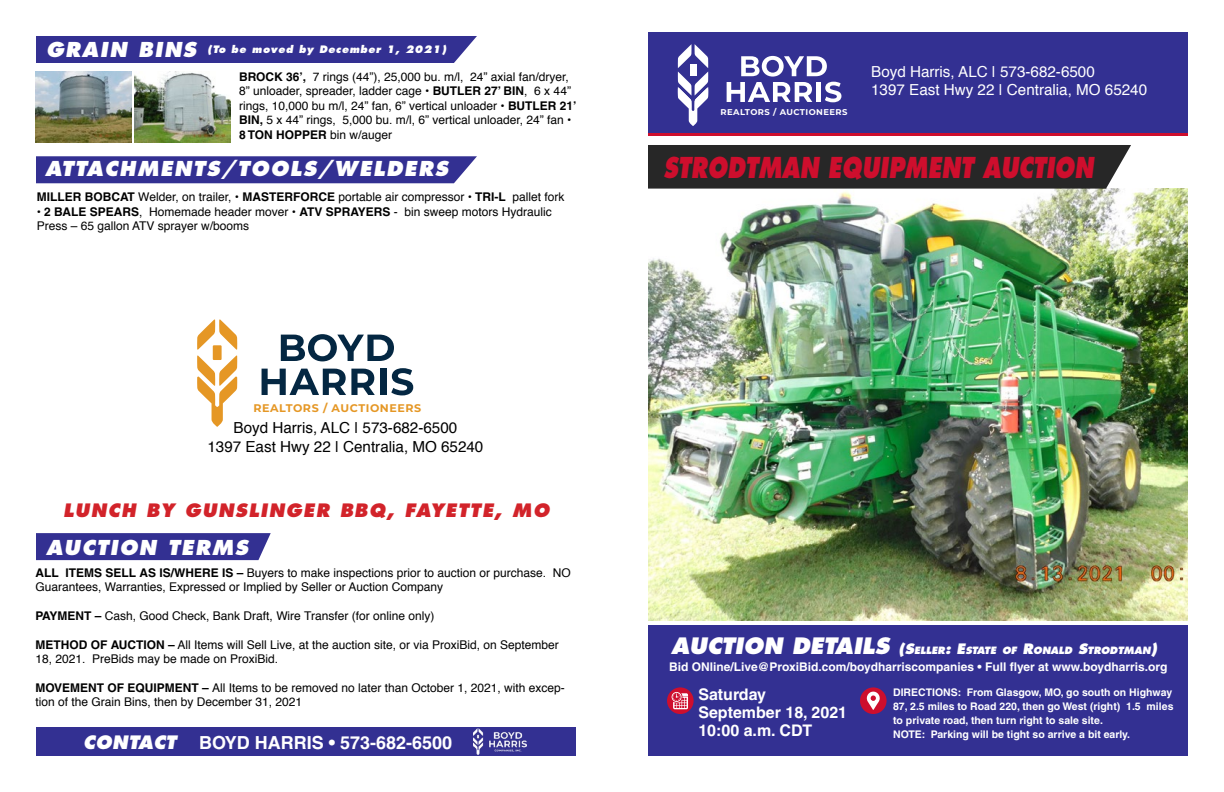
<style>
.page{position:relative;width:1224px;height:792px;background:#fff}
.page>*{position:absolute;margin:0;border:0;box-sizing:border-box;transform-origin:0 0}
.t1{font:italic 800 28px "Futura";color:#ce0e2d;scale:.78 1}
.t2{font:italic 800 20px "Futura";letter-spacing:.075em;color:#fff}
.t3{font:italic 800 18px "Futura";letter-spacing:.075em;color:#d2232a}
.t4{font:700 18px "Helvetica";color:#fff}
.t5{font:italic 800 18px "Futura";letter-spacing:.025em;color:#fff}
.t6{font:700 16px/18px "Helvetica";color:#fff}
.t7{font:15.2px/18.2px "Helvetica";color:#fff}
.t8{font:15.2px/18.2px "Helvetica";color:#000;text-align:center}
.t9{font:12px/14.4px "Helvetica";color:#000}
.t10{font:700 12px "Helvetica";color:#fff}
.t11{font:700 11.1px "Montserrat";letter-spacing:.05em;color:#e59725}
.t12{font:700 10.5px/14px "Helvetica";color:#fff}
.t13{font:italic 800 10px "Futura";letter-spacing:.075em;color:#fff}
.t14{font:italic 800 9.8px "Futura";color:#fff}
.t15{font:700 8.4px "Montserrat";letter-spacing:.05em;color:#fff}
.s1{font-size:20px}
.s2{font-weight:700}
.s3{font-size:22px}
.s4{font-size:14px}
</style>
<div class="page">
<img style="left:648px;top:189px;width:540px;height:432px">
<div style="left:648px;top:626px;width:540px;height:130px;background:#333092"></div>
<svg style="left:667px;top:687px;width:27px;height:27px"></svg>
<svg style="left:672px;top:692px;width:16px;height:17px"></svg>
<div style="left:860px;top:687px;width:27px;height:27px;background:#ce0e2d;border-radius:50%"></div>
<svg style="left:867px;top:691px;width:13px;height:19px"></svg>
<div style="left:648px;top:33px;width:540px;height:100px;background:#333092"></div>
<hr style="left:648px;top:133px;width:540px;height:3px;background:#ce0e2d">
<div style="left:36px;top:36px;width:441px;height:27px;background:#333092"></div>
<div style="left:36px;top:533px;width:235px;height:27px;background:#333092"></div>
<div style="left:36px;top:727px;width:540px;height:29px;background:#333092"></div>
<img style="left:473px;top:728px;width:53px;height:27px">
<div style="left:648px;top:145px;width:483px;height:44px;background:#272727"></div>
<div style="left:36px;top:156px;width:441px;height:27px;background:#333092"></div>
<svg style="left:727px;top:56px;width:114px;height:46px"></svg>
<svg style="left:678px;top:44px;width:30px;height:82px"></svg>
<div style="left:690px;top:64px;width:6px;height:12px;background:#fff"></div>
<img style="left:35px;top:71px;width:96px;height:72px">
<img style="left:134px;top:71px;width:96px;height:72px">
<svg style="left:281px;top:334px;width:113px;height:27px"></svg>
<svg style="left:262px;top:369px;width:113px;height:26px"></svg>
<div style="left:380px;top:369px;width:6px;height:26px;background:#042742"></div>
<svg style="left:391px;top:368px;width:22px;height:27px"></svg>
<svg style="left:197px;top:319px;width:40px;height:108px"></svg>
<div style="left:213px;top:345px;width:9px;height:15px;background:#e59725"></div>
<p class="t13" style="left:46px;top:44px;width:402px"><span class="s1">GRAIN BINS</span> (To be moved by December 1, 2021)</p>
<p class="t9" style="left:239px;top:70px;width:339px"><span class="s2">BROCK 36’,</span> 7 rings (44”), 25,000 bu. m/l, 24” axial fan/dryer, 8” unloader, spreader, ladder cage • <span class="s2">BUTLER 27’ BIN</span>, 6 x 44” rings, 10,000 bu m/l, 24” fan, 6” vertical unloader • <span class="s2">BUTLER 21’ BIN,</span> 5 x 44” rings, 5,000 bu. m/l, 6” vertical unloader, 24” fan • <span class="s2">8 TON HOPPER</span> bin w/auger</p>
<h2 class="t2" style="left:45px;top:156px;width:405px">ATTACHMENTS/TOOLS/WELDERS</h2>
<p class="t9" style="left:37px;top:190px;width:529px"><span class="s2">MILLER BOBCAT</span> Welder, on trailer, • <span class="s2">MASTERFORCE</span> portable air compressor • <span class="s2">TRI-L</span> pallet fork</p>
<p class="t9" style="left:37px;top:205px;width:517px">• <span class="s2">2 BALE SPEARS</span>, Homemade header mover • <span class="s2">ATV SPRAYERS</span> - bin sweep motors Hydraulic<br>Press – 65 gallon ATV sprayer w/booms</p>
<p class="t11" style="left:253px;top:400px;width:169px">REALTORS / AUCTIONEERS</p>
<p class="t8" style="left:207px;top:419px;width:277px">Boyd Harris, ALC | 573-682-6500<br>1397 East Hwy 22 | Centralia, MO 65240</p>
<h3 class="t3" style="left:63px;top:499px;width:488px">LUNCH BY GUNSLINGER BBQ, FAYETTE, MO</h3>
<h2 class="t2" style="left:46px;top:535px;width:204px">AUCTION TERMS</h2>
<p class="t9" style="left:35px;top:565px;width:537px"><span class="s2">ALL ITEMS SELL AS IS/WHERE IS –</span> Buyers to make inspections prior to auction or purchase. NO<br>Guarantees, Warranties, Expressed or Implied by Seller or Auction Company</p>
<p class="t9" style="left:35px;top:609px;width:400px"><span class="s2">PAYMENT –</span> Cash, Good Check, Bank Draft, Wire Transfer (for online only)</p>
<p class="t9" style="left:35px;top:637px;width:525px"><span class="s2">METHOD OF AUCTION –</span> All Items will Sell Live, at the auction site, or via ProxiBid, on September<br>18, 2021. PreBids may be made on ProxiBid.</p>
<p class="t9" style="left:35px;top:681px;width:531px"><span class="s2">MOVEMENT OF EQUIPMENT –</span> All Items to be removed no later than October 1, 2021, with excep&shy;tion of the Grain Bins, then by December 31, 2021</p>
<h3 class="t5" style="left:83px;top:731px;width:95px">CONTACT</h3>
<h3 class="t4" style="left:199px;top:731px;width:255px">BOYD HARRIS • 573-682-6500</h3>
<p class="t15" style="left:721px;top:106px;width:129px">REALTORS / AUCTIONEERS</p>
<p class="t7" style="left:871px;top:63px;width:277px">Boyd Harris, ALC | 573-682-6500<br>1397 East Hwy 22 | Centralia, MO 65240</p>
<h1 class="t1" style="left:663px;top:150px;width:553px">STRODTMAN EQUIPMENT AUCTION</h1>
<p class="t14" style="left:671px;top:644px;width:488px"><span class="s3">AUCTION DETAILS</span> <span class="s4">(S</span>ELLER<span class="s4">: E</span>STATE OF <span class="s4">R</span>ONALD <span class="s4">S</span>TRODTMAN<span class="s4">)</span></p>
<h3 class="t6" style="left:698px;top:685px;width:150px">Saturday<br>September 18, 2021<br>10:00 a.m. CDT</h3>
<p class="t10" style="left:669px;top:660px;width:500px">Bid ONline/Live@ProxiBid.com/boydharriscompanies • Full flyer at www.boydharris.org</p>
<p class="t12" style="left:893px;top:685px;width:282px">DIRECTIONS: From Glasgow, MO, go south on Highway 87, 2.5 miles to Road 220, then go West (right) 1.5 miles to private road, then turn right to sale site.<br>NOTE: Parking will be tight so arrive a bit early.</p>
</div>
